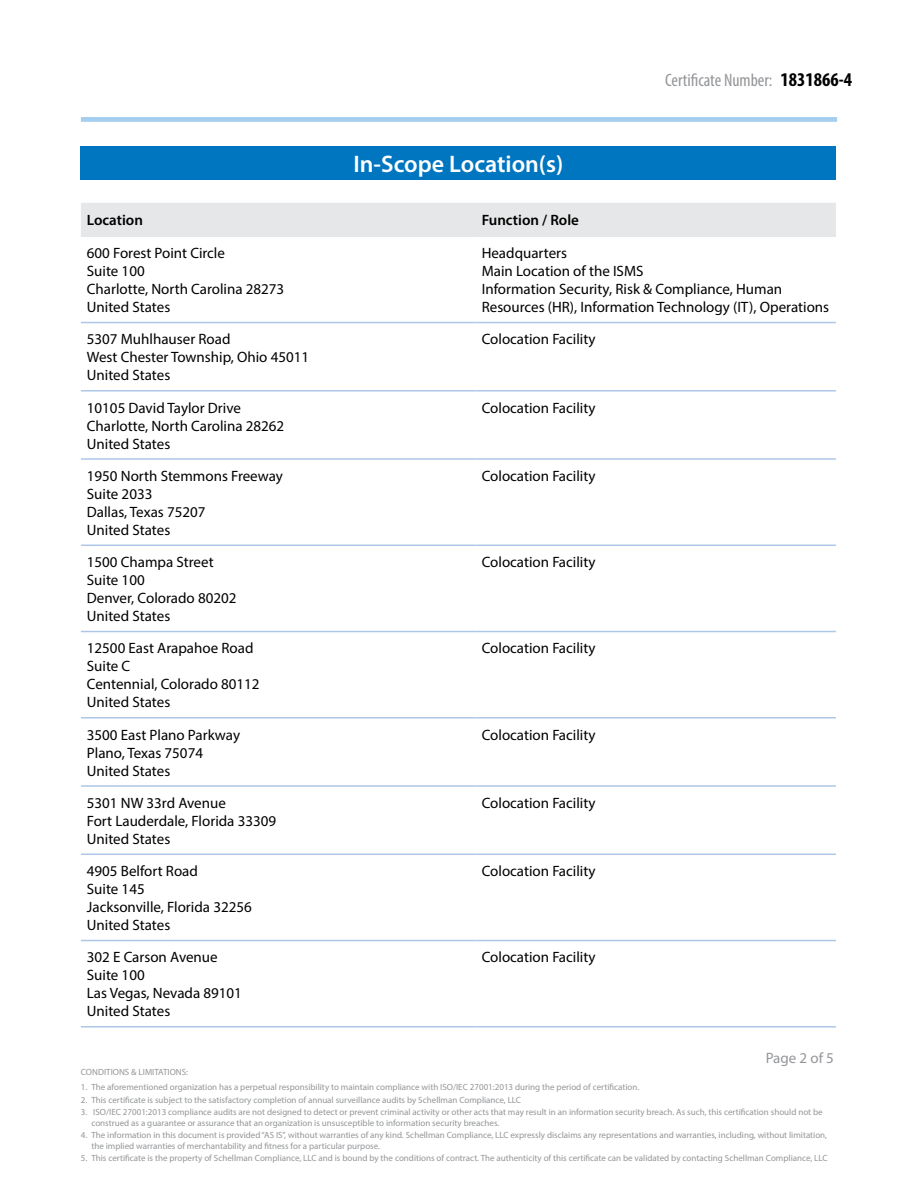
<style>
.page{position:relative;width:918px;height:1188px;background:#fff}
.page>*{position:absolute;margin:0;border:0;box-sizing:border-box;transform-origin:0 0}
.t1{font:600 24px "Myriad Pro";color:#fff}
.t2{font:condensed 18px "Myriad Pro";color:#939598}
.t3{font:15px/18px "Myriad Pro";color:#000}
.t4{font:600 15px "Myriad Pro";color:#000}
.t5{font:15px "Myriad Pro";color:#939598}
.t6{font:9px/10.8px "Myriad Pro";color:#939598}
.s1{font-weight:700;font-size:19.5px;color:#000}
</style>
<div class="page">
<div style="left:81px;top:117px;width:756px;height:5px;background:#a5ceee"></div>
<div style="left:81px;top:146px;width:755px;height:34px;background:#0076c0"></div>
<div style="left:81px;top:203px;width:755px;height:33px;background:#e6e7e8"></div>
<hr style="left:81px;top:236px;width:395px;height:1px;background:#e6e7e8">
<hr style="left:476px;top:236px;width:360px;height:1px;background:#e6e7e8">
<hr style="left:81px;top:322px;width:395px;height:1px;background:#aec7e8">
<hr style="left:476px;top:322px;width:360px;height:1px;background:#aec7e8">
<hr style="left:81px;top:390px;width:395px;height:2px;background:#aec7e8">
<hr style="left:476px;top:390px;width:360px;height:2px;background:#aec7e8">
<hr style="left:81px;top:458px;width:395px;height:2px;background:#aec7e8">
<hr style="left:476px;top:458px;width:360px;height:2px;background:#aec7e8">
<hr style="left:81px;top:545px;width:395px;height:1px;background:#aec7e8">
<hr style="left:476px;top:545px;width:360px;height:1px;background:#aec7e8">
<hr style="left:81px;top:631px;width:395px;height:1px;background:#aec7e8">
<hr style="left:476px;top:631px;width:360px;height:1px;background:#aec7e8">
<hr style="left:81px;top:717px;width:395px;height:2px;background:#aec7e8">
<hr style="left:476px;top:717px;width:360px;height:2px;background:#aec7e8">
<hr style="left:81px;top:785px;width:395px;height:2px;background:#aec7e8">
<hr style="left:476px;top:785px;width:360px;height:2px;background:#aec7e8">
<hr style="left:81px;top:854px;width:395px;height:1px;background:#aec7e8">
<hr style="left:476px;top:854px;width:360px;height:1px;background:#aec7e8">
<hr style="left:81px;top:940px;width:395px;height:1px;background:#aec7e8">
<hr style="left:476px;top:940px;width:360px;height:1px;background:#aec7e8">
<hr style="left:81px;top:1026px;width:395px;height:2px;background:#aec7e8">
<hr style="left:476px;top:1026px;width:360px;height:2px;background:#aec7e8">
<h1 class="t1" style="left:353px;top:148px;width:212px">In-Scope Location(s)</h1>
<h2 class="t2" style="left:665px;top:69px;width:188px">Certificate Number: <span class="s1">1831866-4</span></h2>
<h3 class="t4" style="left:87px;top:211px;width:58px">Location</h3>
<h3 class="t4" style="left:482px;top:211px;width:99px">Function / Role</h3>
<h3 class="t3" style="left:87px;top:244px;width:199px">600 Forest Point Circle<br>Suite 100<br>Charlotte, North Carolina 28273<br>United States</h3>
<h3 class="t3" style="left:482px;top:244px;width:349px">Headquarters<br>Main Location of the ISMS<br>Information Security, Risk &amp; Compliance, Human Resources (HR), Information Technology (IT), Operations</h3>
<h3 class="t3" style="left:87px;top:330px;width:224px">5307 Muhlhauser Road<br>West Chester Township, Ohio 45011<br>United States</h3>
<h3 class="t3" style="left:482px;top:330px;width:115px">Colocation Facility</h3>
<h3 class="t3" style="left:87px;top:398px;width:199px">10105 David Taylor Drive<br>Charlotte, North Carolina 28262<br>United States</h3>
<h3 class="t3" style="left:482px;top:398px;width:115px">Colocation Facility</h3>
<h3 class="t3" style="left:87px;top:467px;width:198px">1950 North Stemmons Freeway<br>Suite 2033<br>Dallas, Texas 75207<br>United States</h3>
<h3 class="t3" style="left:482px;top:467px;width:115px">Colocation Facility</h3>
<h3 class="t3" style="left:87px;top:553px;width:151px">1500 Champa Street<br>Suite 100<br>Denver, Colorado 80202<br>United States</h3>
<h3 class="t3" style="left:482px;top:553px;width:115px">Colocation Facility</h3>
<h3 class="t3" style="left:87px;top:639px;width:174px">12500 East Arapahoe Road<br>Suite C<br>Centennial, Colorado 80112<br>United States</h3>
<h3 class="t3" style="left:482px;top:639px;width:115px">Colocation Facility</h3>
<h3 class="t3" style="left:87px;top:725px;width:155px">3500 East Plano Parkway<br>Plano, Texas 75074<br>United States</h3>
<h3 class="t3" style="left:482px;top:725px;width:115px">Colocation Facility</h3>
<h3 class="t3" style="left:87px;top:794px;width:191px">5301 NW 33rd Avenue<br>Fort Lauderdale, Florida 33309<br>United States</h3>
<h3 class="t3" style="left:482px;top:794px;width:115px">Colocation Facility</h3>
<h3 class="t3" style="left:87px;top:862px;width:166px">4905 Belfort Road<br>Suite 145<br>Jacksonville, Florida 32256<br>United States</h3>
<h3 class="t3" style="left:482px;top:862px;width:115px">Colocation Facility</h3>
<h3 class="t3" style="left:87px;top:948px;width:157px">302 E Carson Avenue<br>Suite 100<br>Las Vegas, Nevada 89101<br>United States</h3>
<h3 class="t3" style="left:482px;top:948px;width:115px">Colocation Facility</h3>
<h3 class="t5" style="left:766px;top:1048px;width:70px">Page 2 of 5</h3>
<p class="t6" style="left:81px;top:1066px;width:109px">CONDITIONS &amp; LIMITATIONS:</p>
<p class="t6" style="left:81px;top:1082px;width:560px">1. The aforementioned organization has a perpetual responsibility to maintain compliance with ISO/IEC 27001:2013 during the period of certification.</p>
<p class="t6" style="left:81px;top:1094px;width:442px">2. This certificate is subject to the satisfactory completion of annual surveillance audits by Schellman Compliance, LLC</p>
<p class="t6" style="left:91px;top:1106px;width:733px;text-indent:-11px">3. ISO/IEC 27001:2013 compliance audits are not designed to detect or prevent criminal activity or other acts that may result in an information security breach. As such, this certification should not be construed as a guarantee or assurance that an organization is unsusceptible to information security breaches.</p>
<p class="t6" style="left:91px;top:1129px;width:737px;text-indent:-11px">4. The information in this document is provided “AS IS”, without warranties of any kind. Schellman Compliance, LLC expressly disclaims any representations and warranties, including, without limitation, the implied warranties of merchantability and fitness for a particular purpose.</p>
<p class="t6" style="left:81px;top:1152px;width:748px">5. This certificate is the property of Schellman Compliance, LLC and is bound by the conditions of contract. The authenticity of this certificate can be validated by contacting Schellman Compliance, LLC</p>
</div>
